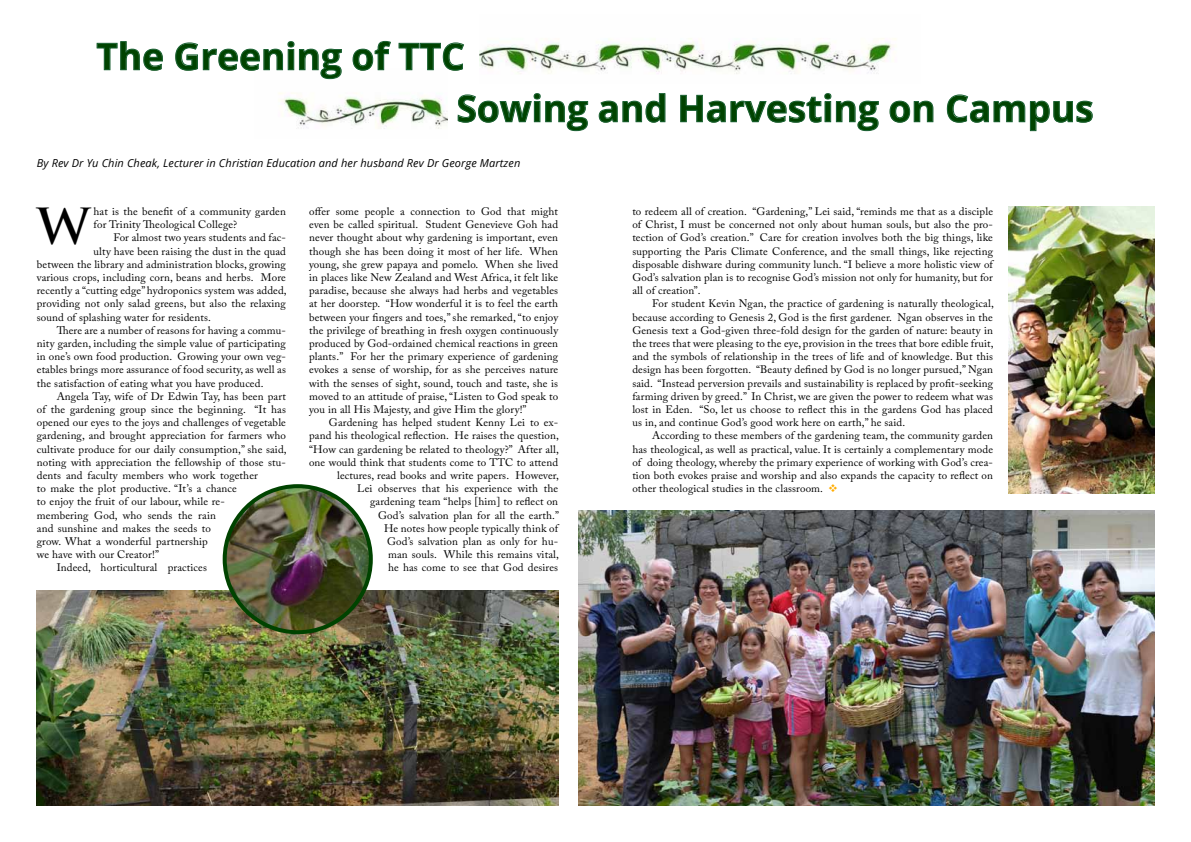
<style>
.page{position:relative;width:1191px;height:842px;background:#fff}
.page>*{position:absolute;margin:0;border:0;box-sizing:border-box;transform-origin:0 0}
.t1{font:700 48.5px "Trajan Pro";color:#000}
.t2{font:700 37px/52px "Open Sans";color:#004300}
.t3{font:italic 11px "Open Sans";letter-spacing:.01em;color:#000}
.t4{font:10.9px/13.2px "Adobe Caslon Pro";letter-spacing:.01em;color:#000;text-align:justify}
.s1{color:#ffad00}
</style>
<div class="page">
<img style="left:279px;top:93px;width:168px;height:36px">
<img style="left:578px;top:511px;width:576px;height:295px">
<svg style="left:96px;top:41px;width:67px;height:30px"></svg>
<svg style="left:175px;top:41px;width:167px;height:39px"></svg>
<svg style="left:352px;top:40px;width:39px;height:31px"></svg>
<svg style="left:398px;top:42px;width:66px;height:29px"></svg>
<svg style="left:457px;top:93px;width:131px;height:39px"></svg>
<svg style="left:598px;top:93px;width:68px;height:30px"></svg>
<svg style="left:680px;top:93px;width:199px;height:39px"></svg>
<svg style="left:889px;top:100px;width:45px;height:23px"></svg>
<svg style="left:946px;top:94px;width:147px;height:38px"></svg>
<img style="left:1008px;top:207px;width:146px;height:286px">
<img style="left:37px;top:590px;width:521px;height:216px">
<img style="left:480px;top:38px;width:416px;height:36px">
<img style="left:225px;top:486px;width:146px;height:146px;border-radius:73px">
<div style="left:223px;top:484px;width:150px;height:150px;border:4px solid #004300;border-radius:50%"></div>
<h2 class="t2" style="left:456px;top:29px;width:638px;text-indent:-360px">The Greening of TTC<br>Sowing and Harvesting on Campus</h2>
<p class="t3" style="left:37px;top:155px;width:485px">By Rev Dr Yu Chin Cheak, Lecturer in Christian Education and her husband Rev Dr George Martzen</p>
<h1 class="t1" style="left:37px;top:196px;width:55px">W</h1>
<p class="t4" style="left:94px;top:205px;width:194px">hat is the benefit of a community garden for Trinity Theological College?</p>
<p class="t4" style="left:113px;top:231px;width:174px">For almost two years students and fac-</p>
<p class="t4" style="left:94px;top:244px;width:194px">ulty have been raising the dust in the quad</p>
<p class="t4" style="left:37px;top:257px;width:251px">between the library and administration blocks, growing</p>
<p class="t4" style="left:37px;top:271px;width:251px">various crops, including corn, beans and herbs. More</p>
<p class="t4" style="left:37px;top:284px;width:251px">recently a “cutting edge” hydroponics system was added,</p>
<p class="t4" style="left:37px;top:297px;width:250px">providing not only salad greens, but also the relaxing</p>
<p class="t4" style="left:37px;top:310px;width:176px">sound of splashing water for residents.</p>
<p class="t4" style="left:57px;top:323px;width:231px">There are a number of reasons for having a commu-</p>
<p class="t4" style="left:37px;top:337px;width:250px">nity garden, including the simple value of participating</p>
<p class="t4" style="left:37px;top:350px;width:250px">in one’s own food production. Growing your own veg-</p>
<p class="t4" style="left:37px;top:363px;width:251px">etables brings more assurance of food security, as well as</p>
<p class="t4" style="left:37px;top:376px;width:228px">the satisfaction of eating what you have produced.</p>
<p class="t4" style="left:57px;top:389px;width:231px">Angela Tay, wife of Dr Edwin Tay, has been part</p>
<p class="t4" style="left:37px;top:403px;width:251px">of the gardening group since the beginning. “It has</p>
<p class="t4" style="left:37px;top:416px;width:251px">opened our eyes to the joys and challenges of vegetable</p>
<p class="t4" style="left:37px;top:429px;width:250px">gardening, and brought appreciation for farmers who</p>
<p class="t4" style="left:37px;top:442px;width:251px">cultivate produce for our daily consumption,” she said,</p>
<p class="t4" style="left:37px;top:455px;width:250px">noting with appreciation the fellowship of those stu-</p>
<p class="t4" style="left:37px;top:469px;width:222px">dents and faculty members who work together</p>
<p class="t4" style="left:37px;top:482px;width:202px">to make the plot productive. “It’s a chance</p>
<p class="t4" style="left:37px;top:495px;width:189px">to enjoy the fruit of our labour, while re-</p>
<p class="t4" style="left:37px;top:508px;width:181px">membering God, who sends the rain</p>
<p class="t4" style="left:37px;top:521px;width:175px">and sunshine and makes the seeds to</p>
<p class="t4" style="left:37px;top:535px;width:172px">grow. What a wonderful partnership</p>
<p class="t4" style="left:37px;top:548px;width:124px">we have with our Creator!”</p>
<p class="t4" style="left:57px;top:561px;width:152px">Indeed, horticultural practices</p>
<p class="t4" style="left:309px;top:205px;width:251px">offer some people a connection to God that might even be called spiritual. Student Genevieve Goh had never thought about why gardening is important, even though she has been doing it most of her life. When young, she grew papaya and pomelo. When she lived in places like New Zealand and West Africa, it felt like paradise, because she always had herbs and vegetables at her doorstep. “How wonderful it is to feel the earth between your fingers and toes,” she remarked, “to enjoy the privilege of breathing in fresh oxygen continuously produced by God-ordained chemical reactions in green plants.” For her the primary experience of gardening evokes a sense of worship, for as she perceives nature with the senses of sight, sound, touch and taste, she is moved to an attitude of praise, “Listen to God speak to you in all His Majesty, and give Him the glory!”</p>
<p class="t4" style="left:309px;top:416px;width:252px;text-align:right">Gardening has helped student Kenny Lei to ex&shy;pand his theological reflection. He raises the question, “How can gardening be related to theology?” After all, one would think that students come to TTC to attend lectures, read books and write papers. However,<br>Lei observes that his experience with the<br>gardening team “helps [him] to reflect on<br>God’s salvation plan for all the earth.”<br>He notes how people typically think of<br>God’s salvation plan as only for hu-<br>man souls. While this remains vital,<br>he has come to see that God desires</p>
<p class="t4" style="left:632px;top:205px;width:362px">to redeem all of creation. “Gardening,” Lei said, “reminds me that as a disciple of Christ, I must be concerned not only about human souls, but also the pro&shy;tection of God’s creation.” Care for creation involves both the big things, like supporting the Paris Climate Conference, and the small things, like rejecting disposable dishware during community lunch. “I believe a more holistic view of God’s salvation plan is to recognise God’s mission not only for humanity, but for all of creation”.</p>
<p class="t4" style="left:632px;top:297px;width:363px;text-indent:20px">For student Kevin Ngan, the practice of gardening is naturally theological, because according to Genesis 2, God is the first gardener. Ngan observes in the Genesis text a God-given three-fold design for the garden of nature: beauty in the trees that were pleasing to the eye, provision in the trees that bore edible fruit, and the symbols of relationship in the trees of life and of knowledge. But this design has been forgotten. “Beauty defined by God is no longer pursued,” Ngan said. “Instead perversion prevails and sustainability is replaced by profit-seeking farming driven by greed.” In Christ, we are given the power to redeem what was lost in Eden. “So, let us choose to reflect this in the gardens God has placed us in, and continue God’s good work here on earth,” he said.</p>
<p class="t4" style="left:632px;top:429px;width:362px;text-indent:20px">According to these members of the gardening team, the community garden has theological, as well as practical, value. It is certainly a complementary mode of doing theology, whereby the primary experience of working with God’s crea&shy;tion both evokes praise and worship and also expands the capacity to reflect on other theological studies in the classroom. <span class="s1">❖</span></p>
</div>
